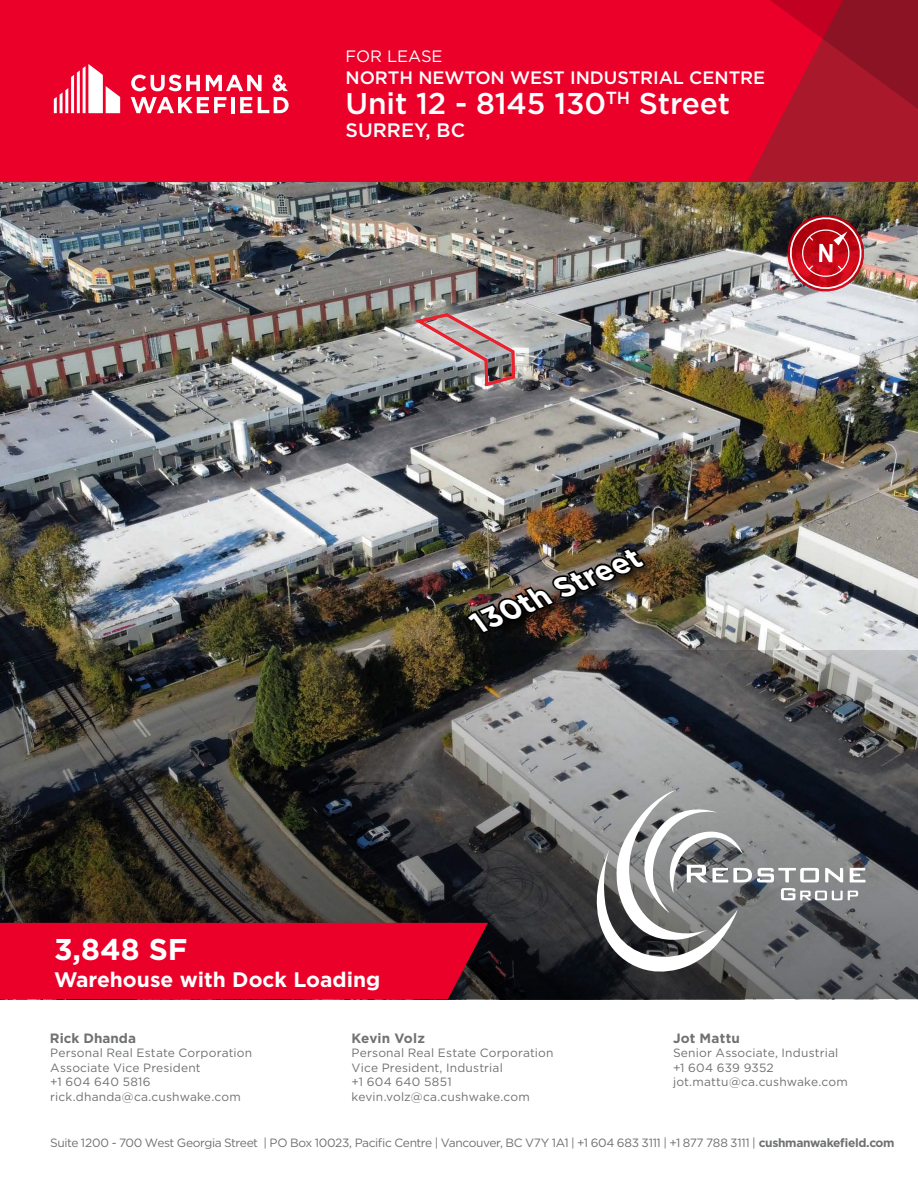
<style>
.page{position:relative;width:918px;height:1188px;background:#fff}
.page>*{position:absolute;margin:0;border:0;box-sizing:border-box;transform-origin:0 0}
.t1{font:500 30px "Gotham";letter-spacing:-.005em;color:#fff}
.t2{font:700 30px "Gotham";color:#fff}
.t3{font:italic 700 29.7px "Gotham";color:#fff}
.t4{font:700 21px "Gotham";color:#fff}
.t5{font:500 19.5px "Gotham";color:#fff}
.t6{font:500 18px "Gotham";letter-spacing:-.005em;color:#fff}
.t7{font:16.5px "Gotham";color:#fff}
.t8{font:700 13.5px "Gotham";color:#6f7271}
.t9{font:700 13.5px "Gotham";letter-spacing:.02em;color:#6f7271}
.t10{font:12px/14.4px "Gotham";letter-spacing:.01em;color:#6f7271}
.t11{font:12px "Gotham";letter-spacing:-.03em;color:#6f7271}
.s1{font-weight:700}
</style>
<div class="page">
<img style="left:0;top:181px;width:918px;height:469px">
<svg style="left:0;top:650px;width:918px;height:349px"></svg>
<div style="left:0;top:923px;width:488px;height:76px;background:#ea0029"></div>
<img style="left:784px;top:211px;width:84px;height:84px">
<svg style="left:464px;top:545px;width:193px;height:101px"></svg>
<img style="left:517px;top:544px;width:132px;height:94px">
<svg style="left:395px;top:293px;width:140px;height:113px"></svg>
<img style="left:411px;top:181px;width:106px;height:461px">
<div style="left:0;top:0;width:918px;height:181px;background:#ea0029"></div>
<svg style="left:748px;top:0;width:170px;height:181px"></svg>
<svg style="left:54px;top:64px;width:66px;height:49px"></svg>
<hr style="left:231px;top:97px;width:4px;height:16px;background:#fff">
<svg style="left:240px;top:97px;width:12px;height:16px"></svg>
<svg style="left:258px;top:97px;width:31px;height:16px"></svg>
<svg style="left:131px;top:75px;width:69px;height:16px"></svg>
<svg style="left:206px;top:75px;width:56px;height:16px"></svg>
<svg style="left:131px;top:97px;width:95px;height:16px"></svg>
<svg style="left:272px;top:75px;width:16px;height:16px"></svg>
<svg style="left:597px;top:791px;width:269px;height:181px"></svg>
<h3 class="t7" style="left:346px;top:45px;width:99px">FOR LEASE</h3>
<h3 class="t6" style="left:346px;top:66px;width:421px">NORTH NEWTON WEST INDUSTRIAL CENTRE</h3>
<h1 class="t1" style="left:346px;top:84px;width:386px">Unit 12 - 8145 130<sup>TH</sup> Street</h1>
<h3 class="t5" style="left:346px;top:118px;width:121px">SURREY, BC</h3>
<h2 class="t3" style="left:468px;top:606px;width:182px;rotate:-23deg">130th Street</h2>
<h1 class="t2" style="left:54px;top:929px;width:135px">3,848 SF</h1>
<h3 class="t4" style="left:54px;top:965px;width:328px">Warehouse with Dock Loading</h3>
<p class="t8" style="left:50px;top:1029px;width:88px">Rick Dhanda</p>
<p class="t10" style="left:50px;top:1046px;width:203px">Personal Real Estate Corporation<br>Associate Vice President<br>+1 604 640 5816 rick.dhanda@ca.cushwake.com</p>
<p class="t8" style="left:352px;top:1029px;width:75px">Kevin Volz</p>
<p class="t10" style="left:352px;top:1046px;width:203px">Personal Real Estate Corporation<br>Vice President, Industrial<br>+1 604 640 5851 kevin.volz@ca.cushwake.com</p>
<p class="t9" style="left:673px;top:1029px;width:68px">Jot Mattu</p>
<p class="t10" style="left:673px;top:1046px;width:176px">Senior Associate, Industrial +1 604 639 9352 jot.mattu@ca.cushwake.com</p>
<p class="t11" style="left:50px;top:1136px;width:846px">Suite 1200 - 700 West Georgia Street | PO Box 10023, Pacific Centre | Vancouver, BC V7Y 1A1 | +1 604 683 3111 | +1 877 788 3111 | <span class="s1">cushmanwakefield.com</span></p>
</div>
